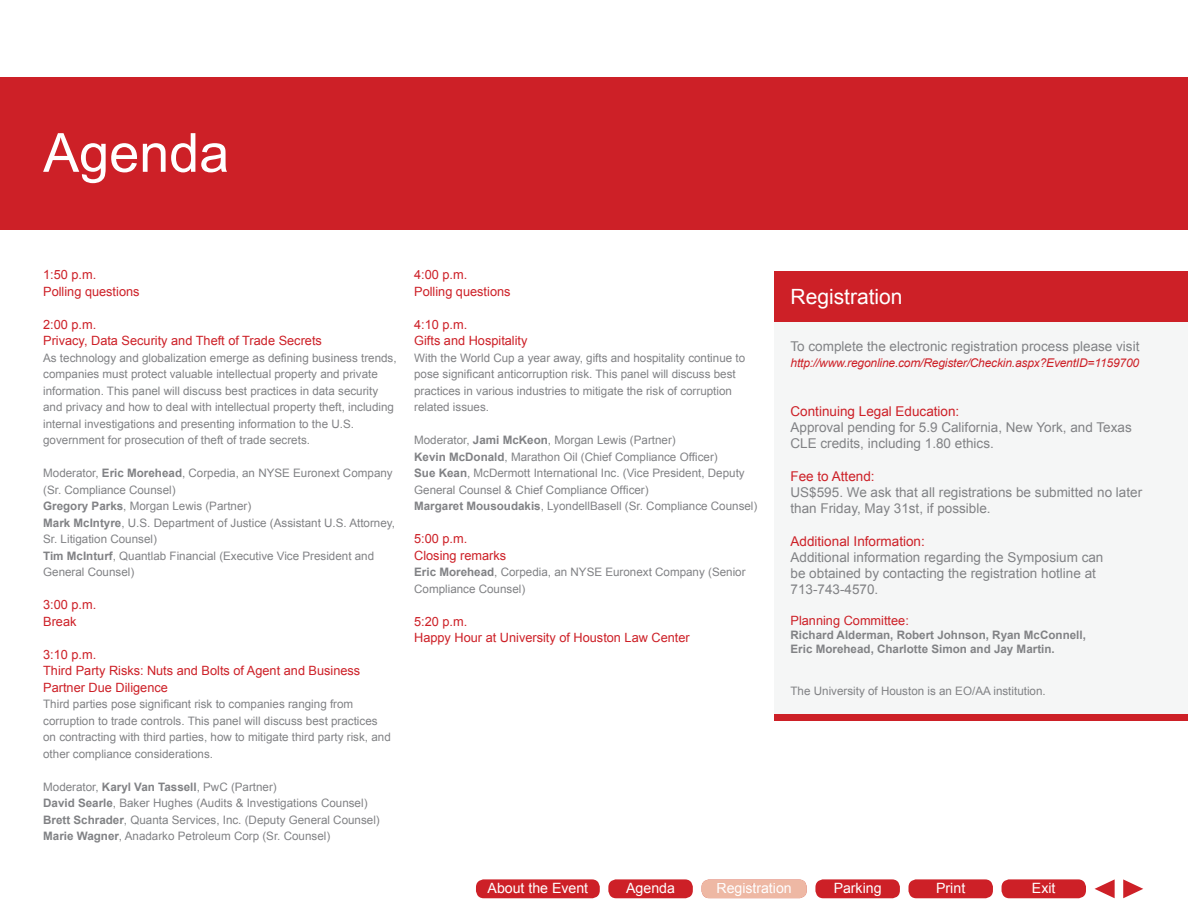
<style>
.page{position:relative;width:1188px;height:918px;background:#fff}
.page>*{position:absolute;margin:0;border:0;box-sizing:border-box;transform-origin:0 0}
.t1{font:54px "Arial";color:#fff}
.t2{font:21px "Arial";color:#fff}
.t3{font:14.1px "Arial";color:#fff}
.t4{font:13.5px/16.2px "Arial";color:#818285}
.t5{font:13.5px "Arial";color:#cd2027}
.t6{font:12.75px/16.5px "Arial";color:#cd2027}
.t7{font:italic 12px "Arial";letter-spacing:-.015em;color:#cd2027}
.t8{font:11.7px/16.5px "Arial";color:#818285}
.t9{font:700 11.7px/14px "Arial";color:#818285}
.s1{font-weight:700}
</style>
<div class="page">
<div style="left:775px;top:320px;width:413px;height:396px;background:#f5f6f6"></div>
<div style="left:0;top:77px;width:1188px;height:153px;background:#cd2027"></div>
<div style="left:775px;top:272px;width:413px;height:50px;background:#cd2027"></div>
<div style="left:775px;top:714px;width:413px;height:7px;background:#cd2027"></div>
<svg style="left:1123px;top:879px;width:20px;height:19px"></svg>
<svg style="left:1095px;top:879px;width:20px;height:19px"></svg>
<div style="left:1002px;top:879px;width:84px;height:19px;background:#cd2027;border-radius:8px"></div>
<div style="left:608px;top:879px;width:85px;height:19px;background:#cd2027;border-radius:8px"></div>
<div style="left:815px;top:879px;width:85px;height:19px;background:#cd2027;border-radius:8px"></div>
<div style="left:476px;top:879px;width:124px;height:19px;background:#cd2027;border-radius:8px"></div>
<div style="left:908px;top:879px;width:85px;height:19px;background:#cd2027;border-radius:8px"></div>
<svg style="left:701px;top:879px;width:106px;height:20px;background:#eba"></svg>
<div style="left:762px;top:883px;width:29px;height:11px;background:#eeb8a4"></div>
<h1 class="t1" style="left:43px;top:117px;width:188px">Agenda</h1>
<p class="t6" style="left:43px;top:267px;width:98px">1:50 p.m.<br>Polling questions</p>
<p class="t6" style="left:43px;top:316px;width:280px">2:00 p.m.<br>Privacy, Data Security and Theft of Trade Secrets</p>
<p class="t8" style="left:43px;top:350px;width:355px">As technology and globalization emerge as defining business trends, companies must protect valuable intellectual property and private information. This panel will discuss best practices in data security and privacy and how to deal with intellectual property theft, including internal investigations and presenting information to the U.S. government for prosecution of theft of trade secrets.</p>
<p class="t8" style="left:43px;top:465px;width:353px">Moderator, <span class="s1">Eric Morehead</span>, Corpedia, an NYSE Euronext Company (Sr. Compliance Counsel)<br><span class="s1">Gregory Parks</span>, Morgan Lewis (Partner)<br><span class="s1">Mark McIntyre</span>, U.S. Department of Justice (Assistant U.S. Attorney, Sr. Litigation Counsel)<br><span class="s1">Tim McInturf</span>, Quantlab Financial (Executive Vice President and General Counsel)</p>
<p class="t6" style="left:43px;top:597px;width:55px">3:00 p.m.<br>Break</p>
<p class="t6" style="left:43px;top:646px;width:319px">3:10 p.m.<br>Third Party Risks: Nuts and Bolts of Agent and Business<br>Partner Due Diligence</p>
<p class="t8" style="left:43px;top:696px;width:349px">Third parties pose significant risk to companies ranging from corruption to trade controls. This panel will discuss best practices on contracting with third parties, how to mitigate third party risk, and other compliance considerations.</p>
<p class="t8" style="left:43px;top:779px;width:338px">Moderator, <span class="s1">Karyl Van Tassell</span>, PwC (Partner)<br><span class="s1">David Searle</span>, Baker Hughes (Audits &amp; Investigations Counsel)<br><span class="s1">Brett Schrader</span>, Quanta Services, Inc. (Deputy General Counsel)<br><span class="s1">Marie Wagner</span>, Anadarko Petroleum Corp (Sr. Counsel)</p>
<p class="t6" style="left:414px;top:267px;width:98px">4:00 p.m.<br>Polling questions</p>
<p class="t6" style="left:414px;top:316px;width:115px">4:10 p.m.<br>Gifts and Hospitality</p>
<p class="t8" style="left:414px;top:350px;width:333px">With the World Cup a year away, gifts and hospitality continue to pose significant anticorruption risk. This panel will discuss best practices in various industries to mitigate the risk of corruption related issues.</p>
<p class="t8" style="left:414px;top:432px;width:345px">Moderator, <span class="s1">Jami McKeon</span>, Morgan Lewis (Partner)<br><span class="s1">Kevin McDonald</span>, Marathon Oil (Chief Compliance Officer)<br><span class="s1">Sue Kean</span>, McDermott International Inc. (Vice President, Deputy General Counsel &amp; Chief Compliance Officer)<br><span class="s1">Margaret Mousoudakis</span>, LyondellBasell (Sr. Compliance Counsel)</p>
<p class="t6" style="left:414px;top:531px;width:94px">5:00 p.m.<br>Closing remarks</p>
<p class="t8" style="left:414px;top:564px;width:333px"><span class="s1">Eric Morehead</span>, Corpedia, an NYSE Euronext Company (Senior<br>Compliance Counsel)</p>
<p class="t6" style="left:414px;top:613px;width:277px">5:20 p.m.<br>Happy Hour at University of Houston Law Center</p>
<h2 class="t2" style="left:791px;top:283px;width:114px">Registration</h2>
<p class="t4" style="left:791px;top:339px;width:350px">To complete the electronic registration process please visit</p>
<p class="t7" style="left:791px;top:356px;width:350px">http://www.regonline.com/Register/Checkin.aspx?EventID=1159700</p>
<p class="t5" style="left:791px;top:403px;width:170px">Continuing Legal Education:</p>
<p class="t4" style="left:791px;top:420px;width:343px">Approval pending for 5.9 California, New York, and Texas<br>CLE credits, including 1.80 ethics.</p>
<p class="t5" style="left:791px;top:467px;width:86px">Fee to Attend:</p>
<p class="t4" style="left:791px;top:484px;width:353px">US$595. We ask that all registrations be submitted no later than Friday, May 31st, if possible.</p>
<p class="t5" style="left:791px;top:532px;width:136px">Additional Information:</p>
<p class="t4" style="left:791px;top:549px;width:314px">Additional information regarding the Symposium can be obtained by contacting the registration hotline at<br>713-743-4570.</p>
<p class="t6" style="left:791px;top:612px;width:120px">Planning Committee:</p>
<p class="t9" style="left:791px;top:628px;width:297px">Richard Alderman, Robert Johnson, Ryan McConnell,<br>Eric Morehead, Charlotte Simon and Jay Martin.</p>
<p class="t8" style="left:791px;top:682px;width:257px">The University of Houston is an EO/AA institution.</p>
<p class="t3" style="left:488px;top:879px;width:102px">About the Event</p>
<p class="t3" style="left:626px;top:879px;width:50px">Agenda</p>
<p class="t3" style="left:716px;top:879px;width:77px">Registration</p>
<p class="t3" style="left:834px;top:879px;width:49px">Parking</p>
<p class="t3" style="left:936px;top:879px;width:31px">Print</p>
<p class="t3" style="left:1032px;top:879px;width:25px">Exit</p>
</div>
